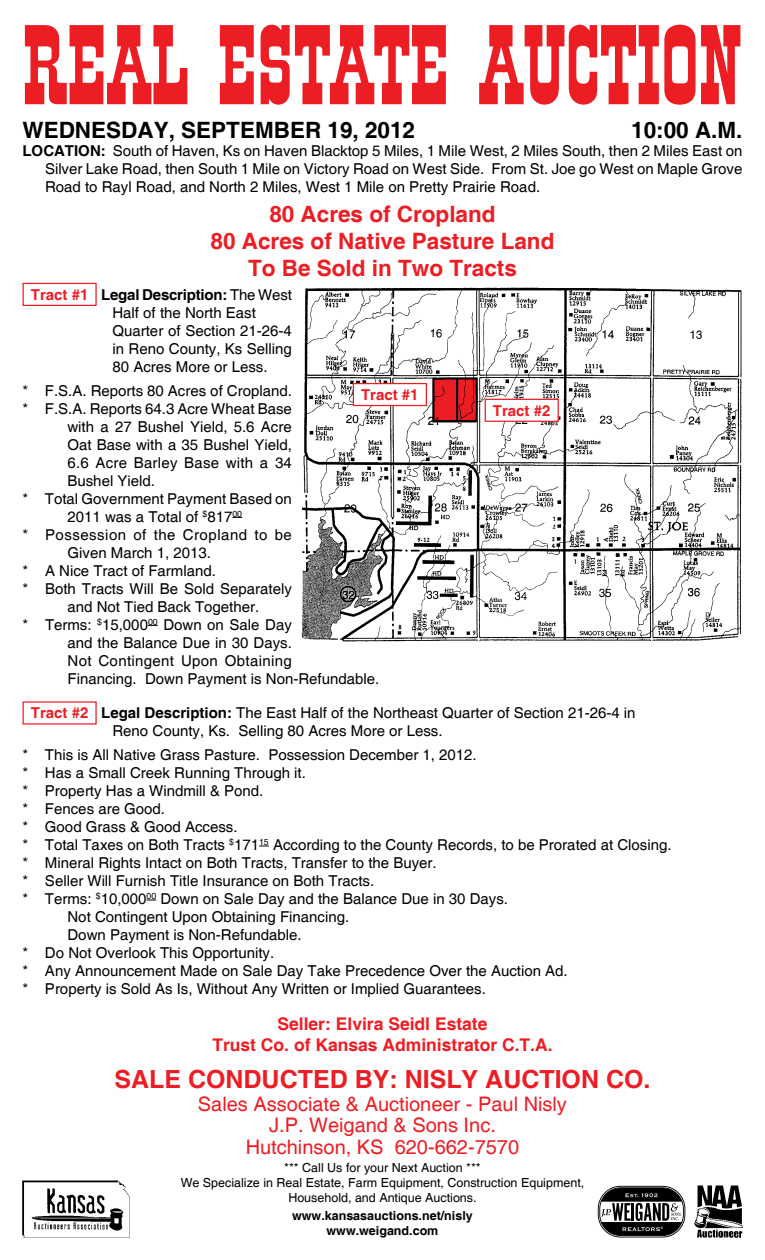
<style>
.page{position:relative;width:765px;height:1260px;background:#fff}
.page>*{position:absolute;margin:0;border:0;box-sizing:border-box;transform-origin:0 0}
.t1{font:118.75px "Old Towne No 536 D";color:#ed1d24}
.t2{font:700 25px "Helvetica";color:#ed1d24}
.t3{font:700 22.5px/27px "Helvetica";color:#ed1d24;text-align:center}
.t4{font:700 22.5px "Helvetica";color:#000}
.t5{font:20px/21.2px "Helvetica";color:#ed1d24;text-align:center}
.t6{font:700 17.5px/21px "Helvetica";color:#ed1d24;text-align:center}
.t7{font:15px/18px "Helvetica";color:#000}
.t8{font:15px "Helvetica";letter-spacing:.035em;color:#000}
.t9{font:15px "Helvetica";letter-spacing:.025em;color:#000}
.t10{font:700 15px "Helvetica";color:#ed1d24}
.t11{font:12.5px/15px "Helvetica";color:#000;text-align:center}
.t12{font:700 12.5px/15px "Helvetica";color:#000;text-align:center}
.s1{font-weight:700}
.s2{font-weight:700;color:#ed1d24}
</style>
<div class="page">
<div style="left:22px;top:283px;width:75px;height:23px;border:1px solid #ed1d24"></div>
<img style="left:22px;top:1181px;width:107px;height:56px">
<img style="left:694px;top:1186px;width:48px;height:52px">
<svg style="left:598px;top:1186px;width:87px;height:52px"></svg>
<svg style="left:599px;top:1187px;width:85px;height:49px"></svg>
<img style="left:301px;top:287px;width:441px;height:355px">
<div style="left:353px;top:383px;width:74px;height:23px;background:#fff;border:1px solid #ed1d24"></div>
<div style="left:485px;top:399px;width:74px;height:23px;background:#fff;border:1px solid #ed1d24"></div>
<h1 class="t1" style="left:23px;top:0;width:721px">REAL ESTATE AUCTION</h1>
<h3 class="t4" style="left:22px;top:116px;width:394px">WEDNESDAY, SEPTEMBER 19, 2012</h3>
<h3 class="t4" style="left:631px;top:116px;width:113px">10:00 A.M.</h3>
<p class="t7" style="left:45px;top:142px;width:699px;text-align:justify;text-indent:-22px"><span class="s1">LOCATION:</span> South of Haven, Ks on Haven Blacktop 5 Miles, 1 Mile West, 2 Miles South, then 2 Miles East on Silver Lake Road, then South 1 Mile on Victory Road on West Side. From St. Joe go West on Maple Grove Road to Rayl Road, and North 2 Miles, West 1 Mile on Pretty Prairie Road.</p>
<h3 class="t3" style="left:211px;top:202px;width:345px">80 Acres of Cropland<br>80 Acres of Native Pasture Land<br>To Be Sold in Two Tracts</h3>
<p class="t7" style="left:112px;top:286px;width:181px;text-indent:-82px"><span class="s2">Tract #1</span> <span class="s1">Legal Description:</span> The West<br>Half of the North East<br>Quarter of Section 21-26-4 in Reno County, Ks Selling<br>80 Acres More or Less.</p>
<p class="t7" style="left:22px;top:382px;width:271px">* F.S.A. Reports 80 Acres of Cropland.</p>
<p class="t7" style="left:22px;top:400px;width:271px">* F.S.A. Reports 64.3 Acre Wheat Base</p>
<p class="t7" style="left:67px;top:418px;width:226px">with a 27 Bushel Yield, 5.6 Acre</p>
<p class="t7" style="left:67px;top:436px;width:226px">Oat Base with a 35 Bushel Yield,</p>
<p class="t7" style="left:67px;top:454px;width:226px">6.6 Acre Barley Base with a 34</p>
<p class="t7" style="left:67px;top:472px;width:89px">Bushel Yield.</p>
<p class="t7" style="left:22px;top:490px;width:271px">* Total Government Payment Based on</p>
<p class="t7" style="left:67px;top:508px;width:176px">2011 was a Total of <sup>$</sup>817<sup>00</sup></p>
<p class="t8" style="left:22px;top:526px;width:271px">* Possession of the Cropland to be</p>
<p class="t7" style="left:68px;top:544px;width:145px">Given March 1, 2013.</p>
<p class="t7" style="left:22px;top:562px;width:195px">* A Nice Tract of Farmland.</p>
<p class="t7" style="left:22px;top:580px;width:271px">* Both Tracts Will Be Sold Separately</p>
<p class="t7" style="left:68px;top:598px;width:193px">and Not Tied Back Together.</p>
<p class="t7" style="left:22px;top:616px;width:271px">* Terms: <sup>$</sup>15,000<sup>00</sup> Down on Sale Day</p>
<p class="t7" style="left:68px;top:634px;width:226px">and the Balance Due in 30 Days.</p>
<p class="t9" style="left:68px;top:652px;width:226px">Not Contingent Upon Obtaining</p>
<p class="t7" style="left:68px;top:670px;width:313px">Financing. Down Payment is Non-Refundable.</p>
<p class="t7" style="left:112px;top:704px;width:525px;text-indent:-82px"><span class="s2">Tract #2</span> <span class="s1">Legal Description:</span> The East Half of the Northeast Quarter of Section 21-26-4 in<br>Reno County, Ks. Selling 80 Acres More or Less.</p>
<p class="t7" style="left:22px;top:746px;width:456px">* This is All Native Grass Pasture. Possession December 1, 2012.</p>
<p class="t7" style="left:22px;top:764px;width:285px">* Has a Small Creek Running Through it.</p>
<p class="t7" style="left:22px;top:782px;width:242px">* Property Has a Windmill &amp; Pond.</p>
<p class="t7" style="left:22px;top:800px;width:144px">* Fences are Good.</p>
<p class="t7" style="left:22px;top:818px;width:217px">* Good Grass &amp; Good Access.</p>
<p class="t7" style="left:22px;top:836px;width:651px">* Total Taxes on Both Tracts <sup>$</sup>171<sup>15</sup> According to the County Records, to be Prorated at Closing.</p>
<p class="t7" style="left:22px;top:854px;width:416px">* Mineral Rights Intact on Both Tracts, Transfer to the Buyer.</p>
<p class="t7" style="left:22px;top:872px;width:353px">* Seller Will Furnish Title Insurance on Both Tracts.</p>
<p class="t7" style="left:22px;top:890px;width:487px">* Terms: <sup>$</sup>10,000<sup>00</sup> Down on Sale Day and the Balance Due in 30 Days.</p>
<p class="t7" style="left:67px;top:908px;width:283px">Not Contingent Upon Obtaining Financing.</p>
<p class="t7" style="left:67px;top:926px;width:236px">Down Payment is Non-Refundable.</p>
<p class="t7" style="left:22px;top:944px;width:253px">* Do Not Overlook This Opportunity.</p>
<p class="t7" style="left:22px;top:962px;width:547px">* Any Announcement Made on Sale Day Take Precedence Over the Auction Ad.</p>
<p class="t7" style="left:22px;top:980px;width:465px">* Property is Sold As Is, Without Any Written or Implied Guarantees.</p>
<p class="t10" style="left:361px;top:386px;width:59px">Tract #1</p>
<p class="t10" style="left:493px;top:401px;width:59px">Tract #2</p>
<p class="t6" style="left:212px;top:1014px;width:342px">Seller: Elvira Seidl Estate<br>Trust Co. of Kansas Administrator C.T.A.</p>
<h2 class="t2" style="left:114px;top:1064px;width:538px">SALE CONDUCTED BY: NISLY AUCTION CO.</h2>
<h3 class="t5" style="left:198px;top:1094px;width:371px">Sales Associate &amp; Auctioneer - Paul Nisly<br>J.P. Weigand &amp; Sons Inc.<br>Hutchinson, KS 620-662-7570</h3>
<p class="t11" style="left:181px;top:1161px;width:405px">*** Call Us for your Next Auction ***<br>We Specialize in Real Estate, Farm Equipment, Construction Equipment,<br>Household, and Antique Auctions.</p>
<p class="t12" style="left:292px;top:1209px;width:182px">www.kansasauctions.net/nisly www.weigand.com</p>
</div>
